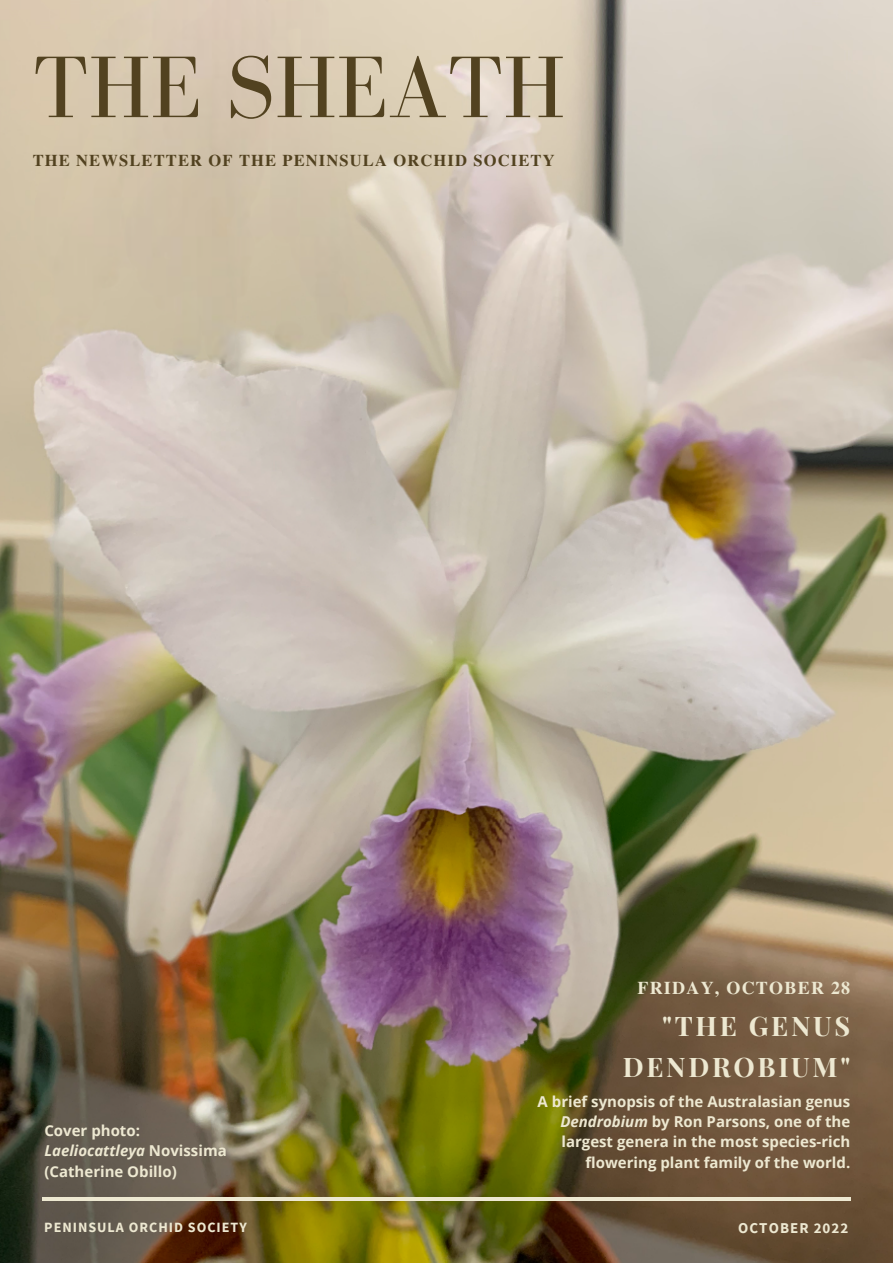
<style>
.page{position:relative;width:893px;height:1264px;background:#fff}
.page>*{position:absolute;margin:0;border:0;box-sizing:border-box;transform-origin:0 0}
.t1{font:89.85px "Bodoni FLF";color:#524220}
.t2{font:700 27px/40.5px "Playfair Display";letter-spacing:.1em;color:#ede8d1;text-align:right}
.t3{font:700 18px "Te X Gyre Termes";letter-spacing:.07em;color:#ede8d1}
.t4{font:700 16.5px "Te X Gyre Termes";letter-spacing:.07em;color:#524220}
.t5{font:700 15px/20.2px "Open Sans";color:#ede8d1;text-align:right}
.t6{font:700 15px "Source Sans Pro";letter-spacing:.07em;color:#ede8d1}
.t7{font:700 14.1px "Source Sans Pro";letter-spacing:.07em;color:#ede8d1}
.s1{font-style:italic}
</style>
<div class="page">
<img style="left:0;top:0;width:892px;height:1262px">
<hr style="left:42px;top:1197px;width:808px;height:3px;background:#ede8d1">
<h1 class="t1" style="left:33px;top:39px;width:533px">THE SHEATH</h1>
<p class="t4" style="left:33px;top:148px;width:523px">THE NEWSLETTER OF THE PENINSULA ORCHID SOCIETY</p>
<p class="t3" style="left:637px;top:974px;width:214px">FRIDAY, OCTOBER 28</p>
<p class="t5" style="left:44px;top:1120px;width:184px;text-align:left">Cover photo:<br><span class="s1">Laeliocattleya</span> Novissima (Catherine Obillo)</p>
<h2 class="t2" style="left:622px;top:1004px;width:229px">"THE GENUS<br>DENDROBIUM"</h2>
<p class="t5" style="left:537px;top:1090px;width:314px">A brief synopsis of the Australasian genus <span class="s1">Dendrobium</span> by Ron Parsons, one of the largest genera in the most species-rich flowering plant family of the world.</p>
<p class="t7" style="left:44px;top:1217px;width:204px">PENINSULA ORCHID SOCIETY</p>
<p class="t6" style="left:738px;top:1218px;width:112px">OCTOBER 2022</p>
</div>
